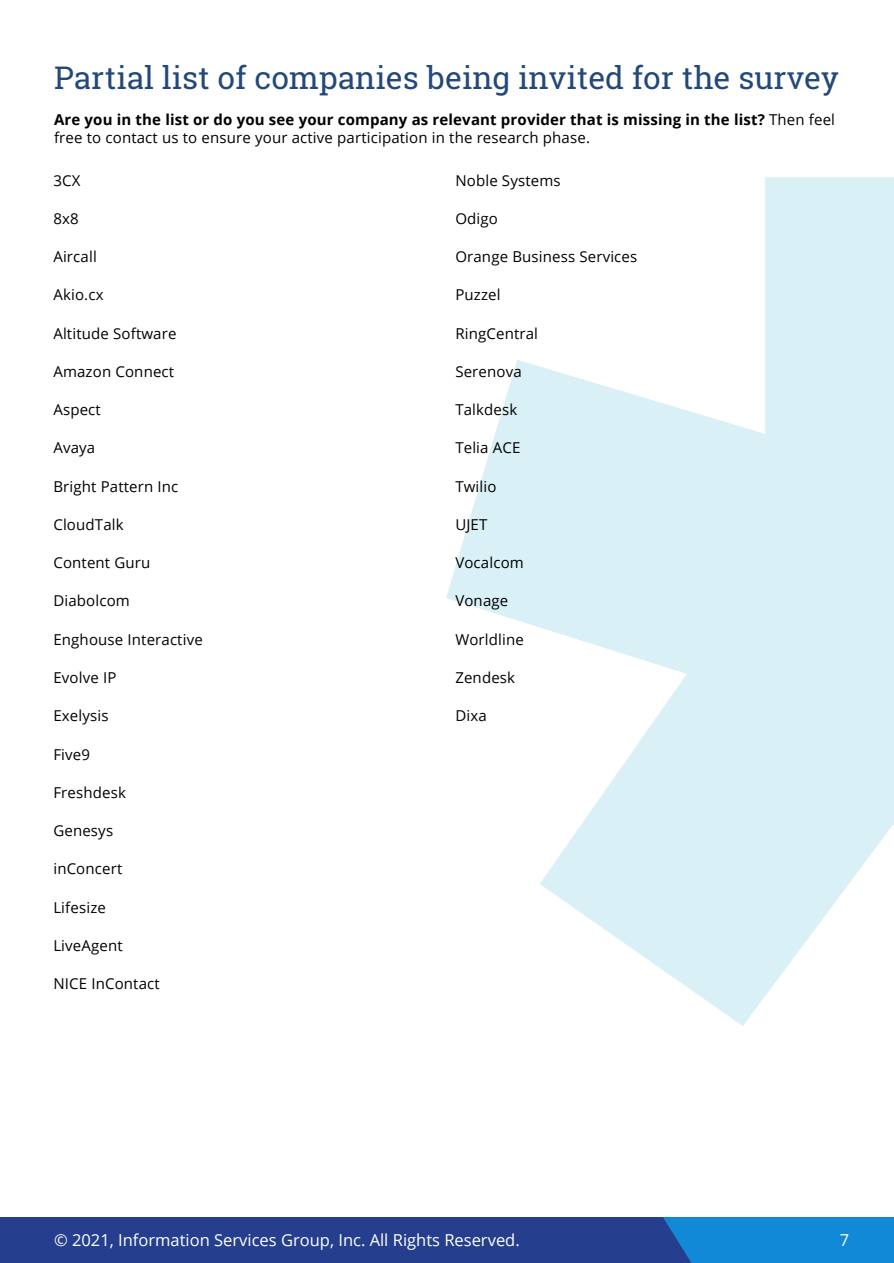
<style>
.page{position:relative;width:894px;height:1263px;background:#fff}
.page>*{position:absolute;margin:0;border:0;box-sizing:border-box;transform-origin:0 0}
.t1{font:31.5px "Roboto Slab";color:#23487a}
.t2{font:16.5px "Open Sans";color:#fff}
.bullet_level_1_no_in{font:15px "Open Sans";letter-spacing:.01em;color:#000}
.t3{font:700 15px/18px "Open Sans";letter-spacing:.01em;color:#000}
.s1{font-weight:400}
</style>
<div class="page">
<div style="left:0;top:1217px;width:893px;height:46px;background:#253f8e"></div>
<div style="left:663px;top:1217px;width:230px;height:46px;background:#1289d7"></div>
<svg style="left:446px;top:177px;width:447px;height:849px;fill:#d9f0f6"></svg>
<p class="t1" style="left:54px;top:56px;width:786px">Partial list of companies being invited for the survey</p>
<p class="t3" style="left:54px;top:110px;width:782px">Are you in the list or do you see your company as relevant provider that is missing in the list? <span class="s1">Then feel free to contact us to ensure your active participation in the research phase.</span></p>
<p class="bullet_level_1_no_in" style="left:53px;top:170px;width:28px">3CX</p>
<p class="bullet_level_1_no_in" style="left:53px;top:208px;width:27px">8x8</p>
<p class="bullet_level_1_no_in" style="left:53px;top:246px;width:45px">Aircall</p>
<p class="bullet_level_1_no_in" style="left:53px;top:285px;width:52px">Akio.cx</p>
<p class="bullet_level_1_no_in" style="left:53px;top:323px;width:125px">Altitude Software</p>
<p class="bullet_level_1_no_in" style="left:53px;top:361px;width:122px">Amazon Connect</p>
<p class="bullet_level_1_no_in" style="left:53px;top:399px;width:49px">Aspect</p>
<p class="bullet_level_1_no_in" style="left:53px;top:438px;width:43px">Avaya</p>
<p class="bullet_level_1_no_in" style="left:53px;top:476px;width:126px">Bright Pattern Inc</p>
<p class="bullet_level_1_no_in" style="left:53px;top:514px;width:72px">CloudTalk</p>
<p class="bullet_level_1_no_in" style="left:53px;top:552px;width:98px">Content Guru</p>
<p class="bullet_level_1_no_in" style="left:53px;top:591px;width:78px">Diabolcom</p>
<p class="bullet_level_1_no_in" style="left:53px;top:629px;width:151px">Enghouse Interactive</p>
<p class="bullet_level_1_no_in" style="left:53px;top:667px;width:64px">Evolve IP</p>
<p class="bullet_level_1_no_in" style="left:53px;top:705px;width:57px">Exelysis</p>
<p class="bullet_level_1_no_in" style="left:53px;top:744px;width:38px">Five9</p>
<p class="bullet_level_1_no_in" style="left:53px;top:782px;width:74px">Freshdesk</p>
<p class="bullet_level_1_no_in" style="left:53px;top:820px;width:61px">Genesys</p>
<p class="bullet_level_1_no_in" style="left:53px;top:858px;width:70px">inConcert</p>
<p class="bullet_level_1_no_in" style="left:53px;top:897px;width:54px">Lifesize</p>
<p class="bullet_level_1_no_in" style="left:53px;top:935px;width:71px">LiveAgent</p>
<p class="bullet_level_1_no_in" style="left:53px;top:973px;width:108px">NICE InContact</p>
<p class="bullet_level_1_no_in" style="left:455px;top:170px;width:107px">Noble Systems</p>
<p class="bullet_level_1_no_in" style="left:455px;top:208px;width:44px">Odigo</p>
<p class="bullet_level_1_no_in" style="left:455px;top:246px;width:183px">Orange Business Services</p>
<p class="bullet_level_1_no_in" style="left:455px;top:285px;width:47px">Puzzel</p>
<p class="bullet_level_1_no_in" style="left:455px;top:323px;width:84px">RingCentral</p>
<p class="bullet_level_1_no_in" style="left:455px;top:361px;width:68px">Serenova</p>
<p class="bullet_level_1_no_in" style="left:455px;top:399px;width:63px">Talkdesk</p>
<p class="bullet_level_1_no_in" style="left:455px;top:438px;width:67px">Telia ACE</p>
<p class="bullet_level_1_no_in" style="left:455px;top:476px;width:43px">Twilio</p>
<p class="bullet_level_1_no_in" style="left:455px;top:514px;width:34px">UJET</p>
<p class="bullet_level_1_no_in" style="left:455px;top:552px;width:70px">Vocalcom</p>
<p class="bullet_level_1_no_in" style="left:455px;top:591px;width:54px">Vonage</p>
<p class="bullet_level_1_no_in" style="left:455px;top:629px;width:70px">Worldline</p>
<p class="bullet_level_1_no_in" style="left:455px;top:667px;width:61px">Zendesk</p>
<p class="bullet_level_1_no_in" style="left:455px;top:705px;width:33px">Dixa</p>
<p class="t2" style="left:54px;top:1229px;width:467px">© 2021, Information Services Group, Inc. All Rights Reserved.</p>
<p class="t2" style="left:839px;top:1229px;width:11px">7</p>
</div>
